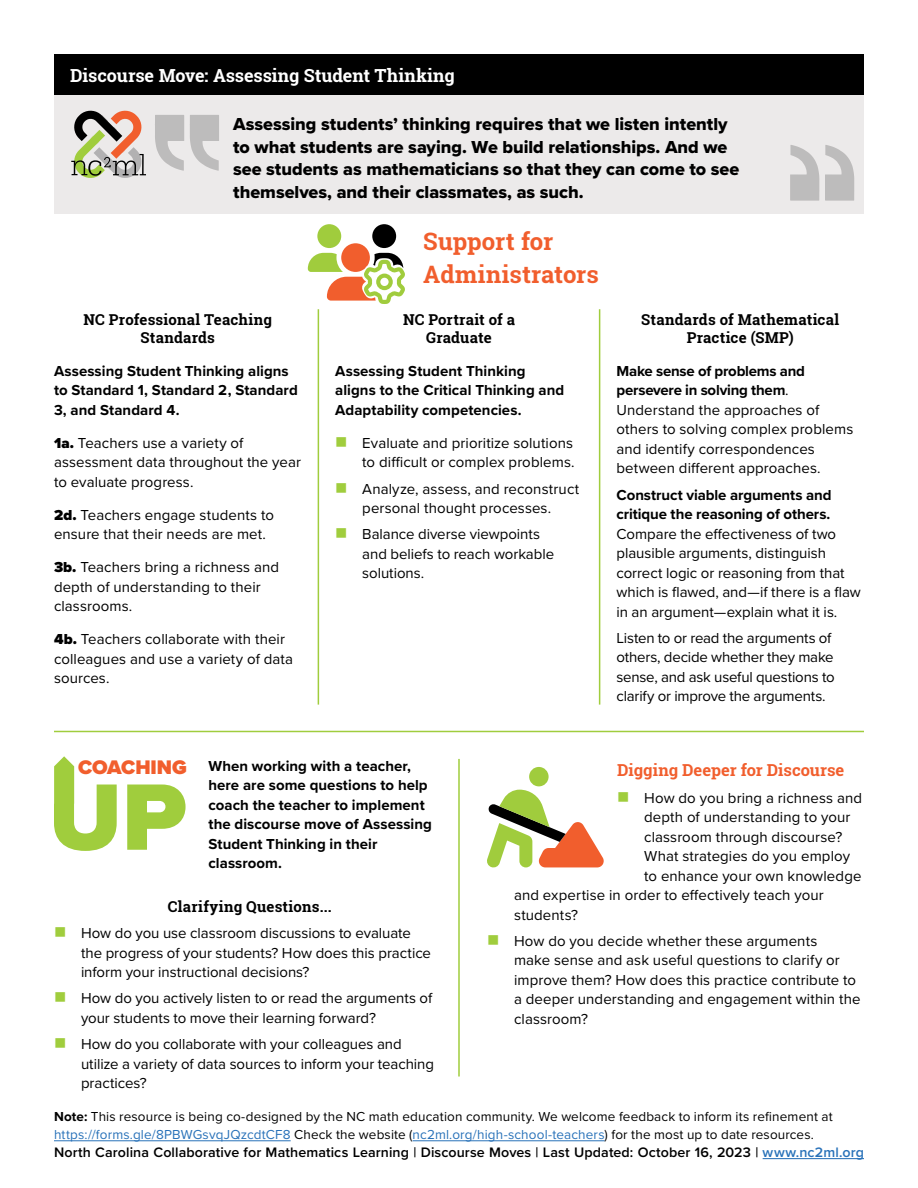
<style>
.page{position:relative;width:918px;height:1188px;background:#fff}
.page>*{position:absolute;margin:0;border:0;box-sizing:border-box;transform-origin:0 0}
.Subheader_1{font:700 24px/33px "Roboto Slab";color:#f15e2d}
.t1{font:900 20.4px "Proxima Nova";color:#f15e2d}
.Main_Paragraph{font:18px/22.5px "Proxima Nova Extrabld";color:#000}
.Main_Paragraph-2{font:700 18px "Roboto Slab";letter-spacing:-.005em;color:#fff}
.Subheader_1-2{font:700 16.5px "Roboto Slab";color:#f15e2d}
.Bullets{font:15px/19.5px "Proxima Nova";color:#000}
.Main_Paragraph-3{font:700 15px/19.5px "Proxima Nova";letter-spacing:.005em;color:#000}
.Main_Paragraph-4{font:15px/19.5px "Proxima Nova";letter-spacing:.005em;color:#000}
.Subheader_2{font:700 15px/18px "Roboto Slab";letter-spacing:.015em;color:#000;text-align:center}
.Main_Paragraph-5{font:600 14.25px "Proxima Nova";letter-spacing:.01em;color:#000}
.Main_Paragraph-6{font:13.5px/18px "Proxima Nova";letter-spacing:.01em;color:#000}
.s1{font-weight:900}
.s2{color:#a0cd3d}
.s3{font-weight:700}
.s4{color:#2972b9}
</style>
<div class="page">
<div style="left:54px;top:89px;width:810px;height:125px;background:#eceaea"></div>
<div style="left:54px;top:54px;width:810px;height:40px;background:#000"></div>
<svg style="left:71px;top:110px;width:75px;height:68px"></svg>
<svg style="left:155px;top:115px;width:29px;height:56px"></svg>
<svg style="left:190px;top:115px;width:29px;height:56px"></svg>
<svg style="left:825px;top:145px;width:29px;height:56px"></svg>
<svg style="left:790px;top:145px;width:29px;height:56px"></svg>
<hr style="left:318px;top:309px;width:1px;height:396px;background:#a0cd3d">
<hr style="left:599px;top:309px;width:1px;height:396px;background:#a0cd3d">
<svg style="left:54px;top:756px;width:63px;height:95px"></svg>
<svg style="left:127px;top:785px;width:59px;height:65px"></svg>
<hr style="left:458px;top:759px;width:2px;height:318px;background:#a0cd3d">
<div style="left:529px;top:767px;width:20px;height:19px;background:#a0cc3d;border-radius:50%"></div>
<svg style="left:487px;top:790px;width:117px;height:77px"></svg>
<hr style="left:54px;top:1140px;width:237px;height:1px;background:#2972b9">
<hr style="left:413px;top:1140px;width:192px;height:1px;background:#2972b9">
<hr style="left:763px;top:1158px;width:101px;height:1px;background:#2972b9">
<hr style="left:54px;top:731px;width:810px;height:1px;background:#a0cd3d">
<div style="left:317px;top:224px;width:24px;height:24px;background:#a0cc3d;border-radius:50%"></div>
<div style="left:372px;top:224px;width:24px;height:24px;background:#000;border-radius:50%"></div>
<svg style="left:308px;top:243px;width:97px;height:61px"></svg>
<p class="Main_Paragraph-2" style="left:70px;top:63px;width:386px">Discourse Move: Assessing Student Thinking</p>
<p class="Main_Paragraph" style="left:233px;top:113px;width:508px">Assessing students’ thinking requires that we listen intently to what students are saying. We build relationships. And we see students as mathematicians so that they can come to see themselves, and their classmates, as such.</p>
<p class="Subheader_2" style="left:84px;top:310px;width:190px">NC Professional Teaching<br>Standards</p>
<p class="Main_Paragraph-3" style="left:54px;top:361px;width:245px">Assessing Student Thinking aligns to Standard 1, Standard 2, Standard<br>3, and Standard 4.</p>
<p class="Main_Paragraph-4" style="left:54px;top:433px;width:249px"><span class="s1">1a.</span> Teachers use a variety of assessment data throughout the year to evaluate progress.</p>
<p class="Main_Paragraph-4" style="left:54px;top:505px;width:222px"><span class="s1">2d.</span> Teachers engage students to ensure that their needs are met.</p>
<p class="Main_Paragraph-4" style="left:54px;top:557px;width:227px"><span class="s1">3b.</span> Teachers bring a richness and depth of understanding to their classrooms.</p>
<p class="Main_Paragraph-4" style="left:54px;top:629px;width:241px"><span class="s1">4b.</span> Teachers collaborate with their colleagues and use a variety of data sources.</p>
<p class="Subheader_1" style="left:423px;top:224px;width:177px">Support for<br>Administrators</p>
<p class="Subheader_2" style="left:403px;top:310px;width:113px">NC Portrait of a<br>Graduate</p>
<p class="Main_Paragraph-3" style="left:335px;top:361px;width:231px">Assessing Student Thinking aligns to the Critical Thinking and<br>Adaptability competencies.</p>
<p class="Bullets" style="left:335px;top:433px;width:241px;text-align:right"><span class="s2">■</span> Evaluate and prioritize solutions to difficult or complex problems.</p>
<p class="Bullets" style="left:335px;top:478px;width:246px;text-align:center"><span class="s2">■</span> Analyze, assess, and reconstruct personal thought processes.</p>
<p class="Bullets" style="left:362px;top:524px;width:193px;text-indent:-27px"><span class="s2">■</span> Balance diverse viewpoints and beliefs to reach workable solutions.</p>
<p class="Subheader_2" style="left:641px;top:310px;width:199px">Standards of Mathematical<br>Practice (SMP)</p>
<p class="Bullets" style="left:616px;top:361px;width:238px"><span class="s3">Make sense of problems and persevere in solving them</span>.<br>Understand the approaches of others to solving complex problems and identify correspondences between different approaches.</p>
<p class="Bullets" style="left:616px;top:484px;width:246px"><span class="s3">Construct viable arguments and critique the reasoning of others.<br></span>Compare the effectiveness of two plausible arguments, distinguish correct logic or reasoning from that which is flawed, and—if there is a flaw in an argument—explain what it is.</p>
<p class="Bullets" style="left:616px;top:628px;width:220px">Listen to or read the arguments of others, decide whether they make sense, and ask useful questions to clarify or improve the arguments.</p>
<p class="t1" style="left:78px;top:752px;width:110px">COACHING</p>
<p class="Main_Paragraph-3" style="left:208px;top:756px;width:225px">When working with a teacher, here are some questions to help coach the teacher to implement the discourse move of Assessing<br>Student Thinking in their classroom.</p>
<p class="Subheader_2" style="left:168px;top:897px;width:165px">Clarifying Questions...</p>
<p class="Bullets" style="left:81px;top:923px;width:352px;text-indent:-27px"><span class="s2">■</span> How do you use classroom discussions to evaluate the progress of your students? How does this practice inform your instructional decisions?</p>
<p class="Bullets" style="left:81px;top:988px;width:353px;text-indent:-27px"><span class="s2">■</span> How do you actively listen to or read the arguments of your students to move their learning forward?</p>
<p class="Bullets" style="left:81px;top:1034px;width:355px;text-indent:-27px"><span class="s2">■</span> How do you collaborate with your colleagues and utilize a variety of data sources to inform your teaching practices?</p>
<p class="Subheader_1-2" style="left:617px;top:759px;width:229px">Digging Deeper for Discourse</p>
<p class="Bullets" style="left:617px;top:787px;width:246px"><span class="s2">■</span> How do you bring a richness and</p>
<p class="Bullets" style="left:644px;top:807px;width:208px">depth of understanding to your</p>
<p class="Bullets" style="left:644px;top:826px;width:200px">classroom through discourse?</p>
<p class="Bullets" style="left:644px;top:846px;width:207px">What strategies do you employ</p>
<p class="Bullets" style="left:644px;top:865px;width:219px">to enhance your own knowledge</p>
<p class="Bullets" style="left:514px;top:885px;width:311px">and expertise in order to effectively teach your</p>
<p class="Bullets" style="left:514px;top:904px;width:65px">students?</p>
<p class="Bullets" style="left:514px;top:930px;width:348px;text-indent:-27px"><span class="s2">■</span> How do you decide whether these arguments<br>make sense and ask useful questions to clarify or improve them? How does this practice contribute to a deeper understanding and engagement within the classroom?</p>
<p class="Main_Paragraph-6" style="left:54px;top:1107px;width:780px"><span class="s3">Note:</span> This resource is being co-designed by the NC math education community. We welcome feedback to inform its refinement at <span class="s4">https://forms.gle/8PBWGsvqJQzcdtCF8</span> Check the website (<span class="s4">nc2ml.org/high-school-teachers</span>) for the most up to date resources.</p>
<p class="Main_Paragraph-5" style="left:54px;top:1141px;width:812px">North Carolina Collaborative for Mathematics Learning | Discourse Moves | Last Updated: October 16, 2023 | <span class="s4">www.nc2ml.org</span></p>
</div>
